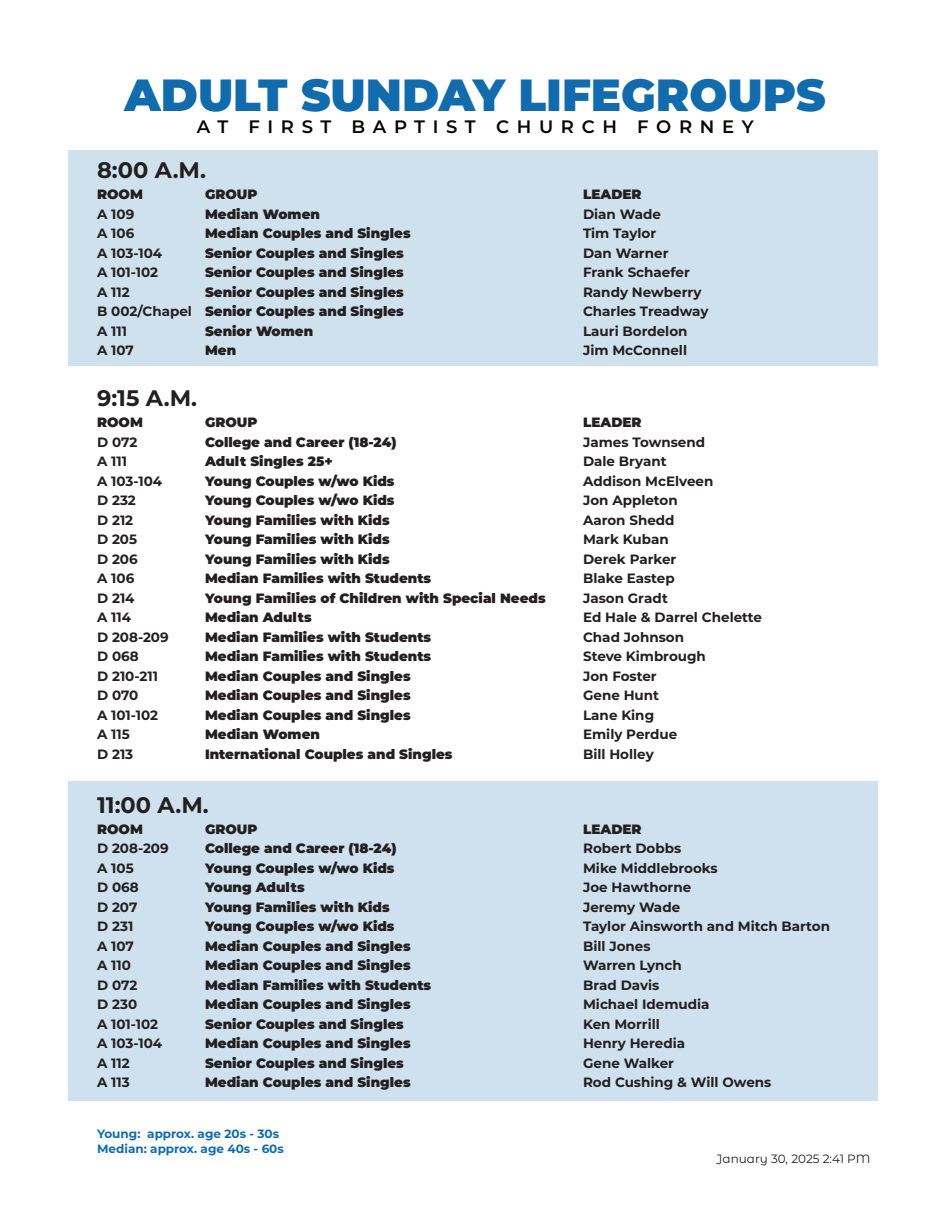
<style>
.page{position:relative;width:945px;height:1215px;background:#fff}
.page>*{position:absolute;margin:0;border:0;box-sizing:border-box;transform-origin:0 0}
.t1{font:900 45px "Montserrat";color:#116bac}
.t2{font:700 22.5px "Montserrat";color:#231f20}
.t3{font:600 18px "Montserrat";letter-spacing:.425em;color:#070604}
.t4{font:900 13.5px "Montserrat";color:#231f20}
.t5{font:700 13.5px "Montserrat";color:#231f20}
.t6{font:700 12px/15px "Montserrat";color:#0f6bae}
.t7{font:12px "Montserrat";color:#231f20}
.s1{font-weight:700}
</style>
<div class="page">
<div style="left:68px;top:781px;width:810px;height:320px;background:#cfe1ef"></div>
<div style="left:68px;top:150px;width:810px;height:216px;background:#d0e1ee"></div>
<p class="t1" style="left:125px;top:61px;width:703px">ADULT SUNDAY LIFEGROUPS</p>
<p class="t3" style="left:197px;top:114px;width:558px">AT FIRST BAPTIST CHURCH FORNEY</p>
<p class="t2" style="left:97px;top:154px;width:110px">8:00 A.M.</p>
<p class="t4" style="left:97px;top:184px;width:47px">ROOM</p>
<p class="t4" style="left:205px;top:184px;width:54px">GROUP</p>
<p class="t4" style="left:583px;top:184px;width:60px">LEADER</p>
<p class="t5" style="left:97px;top:204px;width:39px">A 109</p>
<p class="t4" style="left:205px;top:204px;width:116px">Median Women</p>
<p class="t5" style="left:583px;top:204px;width:79px">Dian Wade</p>
<p class="t5" style="left:97px;top:224px;width:39px">A 106</p>
<p class="t4" style="left:205px;top:223px;width:207px">Median Couples and Singles</p>
<p class="t5" style="left:583px;top:224px;width:75px">Tim Taylor</p>
<p class="t5" style="left:97px;top:243px;width:67px">A 103-104</p>
<p class="t4" style="left:205px;top:243px;width:200px">Senior Couples and Singles</p>
<p class="t5" style="left:583px;top:243px;width:87px">Dan Warner</p>
<p class="t5" style="left:97px;top:263px;width:63px">A 101-102</p>
<p class="t4" style="left:205px;top:262px;width:200px">Senior Couples and Singles</p>
<p class="t5" style="left:583px;top:263px;width:108px">Frank Schaefer</p>
<p class="t5" style="left:97px;top:282px;width:34px">A 112</p>
<p class="t4" style="left:205px;top:282px;width:200px">Senior Couples and Singles</p>
<p class="t5" style="left:583px;top:282px;width:120px">Randy Newberry</p>
<p class="t4" style="left:97px;top:301px;width:308px"><span class="s1">B 002/Chapel</span> Senior Couples and Singles</p>
<p class="t5" style="left:583px;top:302px;width:127px">Charles Treadway</p>
<p class="t5" style="left:97px;top:321px;width:32px">A 111</p>
<p class="t4" style="left:205px;top:321px;width:110px">Senior Women</p>
<p class="t5" style="left:583px;top:321px;width:106px">Lauri Bordelon</p>
<p class="t5" style="left:97px;top:341px;width:38px">A 107</p>
<p class="t4" style="left:205px;top:340px;width:33px">Men</p>
<p class="t5" style="left:583px;top:341px;width:106px">Jim McConnell</p>
<p class="t2" style="left:97px;top:382px;width:102px">9:15 A.M.</p>
<p class="t4" style="left:97px;top:412px;width:47px">ROOM</p>
<p class="t4" style="left:205px;top:412px;width:54px">GROUP</p>
<p class="t4" style="left:583px;top:412px;width:60px">LEADER</p>
<p class="t5" style="left:97px;top:432px;width:42px">D 072</p>
<p class="t4" style="left:205px;top:432px;width:193px">College and Career (18-24)</p>
<p class="t5" style="left:583px;top:432px;width:124px">James Townsend</p>
<p class="t5" style="left:97px;top:452px;width:32px">A 111</p>
<p class="t4" style="left:205px;top:451px;width:129px">Adult Singles 25+</p>
<p class="t5" style="left:583px;top:452px;width:85px">Dale Bryant</p>
<p class="t5" style="left:97px;top:471px;width:67px">A 103-104</p>
<p class="t4" style="left:205px;top:471px;width:191px">Young Couples w/wo Kids</p>
<p class="t5" style="left:583px;top:471px;width:132px">Addison McElveen</p>
<p class="t5" style="left:97px;top:491px;width:40px">D 232</p>
<p class="t4" style="left:205px;top:490px;width:191px">Young Couples w/wo Kids</p>
<p class="t5" style="left:583px;top:491px;width:96px">Jon Appleton</p>
<p class="t5" style="left:97px;top:510px;width:38px">D 212</p>
<p class="t4" style="left:205px;top:510px;width:186px">Young Families with Kids</p>
<p class="t5" style="left:583px;top:510px;width:93px">Aaron Shedd</p>
<p class="t5" style="left:97px;top:530px;width:42px">D 205</p>
<p class="t4" style="left:205px;top:529px;width:186px">Young Families with Kids</p>
<p class="t5" style="left:583px;top:530px;width:87px">Mark Kuban</p>
<p class="t5" style="left:97px;top:549px;width:42px">D 206</p>
<p class="t4" style="left:205px;top:549px;width:186px">Young Families with Kids</p>
<p class="t5" style="left:583px;top:549px;width:95px">Derek Parker</p>
<p class="t5" style="left:97px;top:569px;width:39px">A 106</p>
<p class="t4" style="left:205px;top:568px;width:228px">Median Families with Students</p>
<p class="t5" style="left:583px;top:569px;width:93px">Blake Eastep</p>
<p class="t5" style="left:97px;top:588px;width:39px">D 214</p>
<p class="t4" style="left:205px;top:588px;width:342px">Young Families of Children with Special Needs</p>
<p class="t5" style="left:583px;top:588px;width:87px">Jason Gradt</p>
<p class="t5" style="left:97px;top:608px;width:36px">A 114</p>
<p class="t4" style="left:205px;top:607px;width:108px">Median Adults</p>
<p class="t5" style="left:583px;top:608px;width:181px">Ed Hale &amp; Darrel Chelette</p>
<p class="t5" style="left:97px;top:627px;width:73px">D 208-209</p>
<p class="t4" style="left:205px;top:627px;width:228px">Median Families with Students</p>
<p class="t5" style="left:583px;top:627px;width:102px">Chad Johnson</p>
<p class="t5" style="left:97px;top:647px;width:43px">D 068</p>
<p class="t4" style="left:205px;top:646px;width:228px">Median Families with Students</p>
<p class="t5" style="left:583px;top:647px;width:124px">Steve Kimbrough</p>
<p class="t5" style="left:97px;top:666px;width:62px">D 210-211</p>
<p class="t4" style="left:205px;top:666px;width:207px">Median Couples and Singles</p>
<p class="t5" style="left:583px;top:666px;width:75px">Jon Foster</p>
<p class="t5" style="left:97px;top:686px;width:43px">D 070</p>
<p class="t4" style="left:205px;top:685px;width:207px">Median Couples and Singles</p>
<p class="t5" style="left:583px;top:686px;width:78px">Gene Hunt</p>
<p class="t5" style="left:97px;top:705px;width:63px">A 101-102</p>
<p class="t4" style="left:205px;top:705px;width:207px">Median Couples and Singles</p>
<p class="t5" style="left:583px;top:705px;width:73px">Lane King</p>
<p class="t5" style="left:97px;top:725px;width:34px">A 115</p>
<p class="t4" style="left:205px;top:724px;width:116px">Median Women</p>
<p class="t5" style="left:583px;top:725px;width:96px">Emily Perdue</p>
<p class="t5" style="left:97px;top:744px;width:38px">D 213</p>
<p class="t4" style="left:205px;top:744px;width:249px">International Couples and Singles</p>
<p class="t5" style="left:583px;top:744px;width:72px">Bill Holley</p>
<p class="t2" style="left:97px;top:788px;width:113px">11:00 A.M.</p>
<p class="t4" style="left:97px;top:819px;width:47px">ROOM</p>
<p class="t4" style="left:205px;top:819px;width:54px">GROUP</p>
<p class="t4" style="left:583px;top:819px;width:60px">LEADER</p>
<p class="t5" style="left:97px;top:839px;width:73px">D 208-209</p>
<p class="t4" style="left:205px;top:838px;width:193px">College and Career (18-24)</p>
<p class="t5" style="left:583px;top:839px;width:100px">Robert Dobbs</p>
<p class="t5" style="left:97px;top:858px;width:38px">A 105</p>
<p class="t4" style="left:205px;top:858px;width:191px">Young Couples w/wo Kids</p>
<p class="t5" style="left:583px;top:858px;width:136px">Mike Middlebrooks</p>
<p class="t5" style="left:97px;top:878px;width:43px">D 068</p>
<p class="t4" style="left:205px;top:877px;width:101px">Young Adults</p>
<p class="t5" style="left:583px;top:878px;width:110px">Joe Hawthorne</p>
<p class="t5" style="left:97px;top:897px;width:42px">D 207</p>
<p class="t4" style="left:205px;top:897px;width:186px">Young Families with Kids</p>
<p class="t5" style="left:583px;top:897px;width:99px">Jeremy Wade</p>
<p class="t5" style="left:97px;top:917px;width:38px">D 231</p>
<p class="t4" style="left:205px;top:916px;width:191px">Young Couples w/wo Kids</p>
<p class="t5" style="left:583px;top:917px;width:248px">Taylor Ainsworth and Mitch Barton</p>
<p class="t5" style="left:97px;top:936px;width:38px">A 107</p>
<p class="t4" style="left:205px;top:936px;width:207px">Median Couples and Singles</p>
<p class="t5" style="left:583px;top:936px;width:69px">Bill Jones</p>
<p class="t5" style="left:97px;top:956px;width:35px">A 110</p>
<p class="t4" style="left:205px;top:955px;width:207px">Median Couples and Singles</p>
<p class="t5" style="left:583px;top:956px;width:100px">Warren Lynch</p>
<p class="t5" style="left:97px;top:975px;width:42px">D 072</p>
<p class="t4" style="left:205px;top:975px;width:228px">Median Families with Students</p>
<p class="t5" style="left:583px;top:975px;width:78px">Brad Davis</p>
<p class="t5" style="left:97px;top:995px;width:42px">D 230</p>
<p class="t4" style="left:205px;top:994px;width:207px">Median Couples and Singles</p>
<p class="t5" style="left:583px;top:995px;width:128px">Michael Idemudia</p>
<p class="t5" style="left:97px;top:1014px;width:63px">A 101-102</p>
<p class="t4" style="left:205px;top:1014px;width:200px">Senior Couples and Singles</p>
<p class="t5" style="left:583px;top:1014px;width:78px">Ken Morrill</p>
<p class="t5" style="left:97px;top:1034px;width:67px">A 103-104</p>
<p class="t4" style="left:205px;top:1033px;width:207px">Median Couples and Singles</p>
<p class="t5" style="left:583px;top:1034px;width:104px">Henry Heredia</p>
<p class="t5" style="left:97px;top:1053px;width:34px">A 112</p>
<p class="t4" style="left:205px;top:1053px;width:200px">Senior Couples and Singles</p>
<p class="t5" style="left:583px;top:1053px;width:92px">Gene Walker</p>
<p class="t5" style="left:97px;top:1073px;width:34px">A 113</p>
<p class="t4" style="left:205px;top:1072px;width:207px">Median Couples and Singles</p>
<p class="t5" style="left:583px;top:1073px;width:190px">Rod Cushing &amp; Will Owens</p>
<p class="t6" style="left:97px;top:1126px;width:188px">Young: approx. age 20s - 30s<br>Median: approx. age 40s - 60s</p>
<p class="t7" style="left:717px;top:1151px;width:155px">January 30, 2025 2:41 PM</p>
</div>
